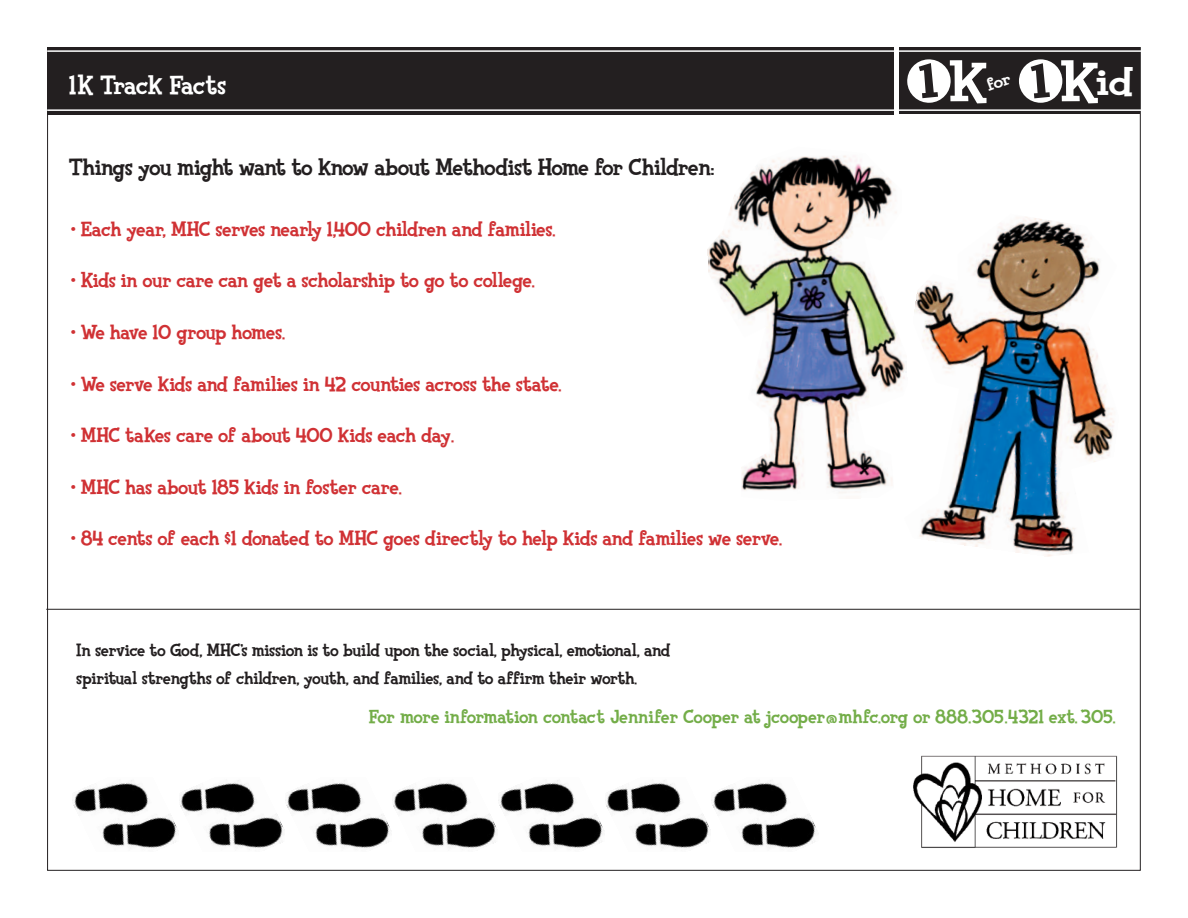
<style>
.page{position:relative;width:1188px;height:918px;background:#fff}
.page>*{position:absolute;margin:0;border:0;box-sizing:border-box;transform-origin:0 0}
.t1{font:800 56.25px "Fink";color:#fff;scale:1.17 1}
.t2{font:800 40.2px "Fink";color:#fff;scale:1.17 1}
.t3{font:800 27px "Fink";letter-spacing:-.035em;color:#fff}
.t4{font:800 24px "Fink";letter-spacing:-.035em;color:#231f20}
.t5{font:800 21px "Fink";letter-spacing:-.025em;color:#d03134}
.t6{font:800 19.5px "Fink";letter-spacing:-.01em;color:#73ad48}
.t7{font:800 18px/28.5px "Fink";letter-spacing:-.02em;color:#231f20}
.s1{font-size:30px}
.s2{font-size:22.5px}
</style>
<div class="page">
<div style="left:47px;top:47px;width:847px;height:68px;background:#231f20"></div>
<img style="left:914px;top:217px;width:200px;height:340px">
<img style="left:707px;top:155px;width:200px;height:338px">
<img style="left:913px;top:755px;width:205px;height:93px">
<img style="left:73px;top:780px;width:105px;height:68px">
<svg style="left:179px;top:780px;width:107px;height:70px"></svg>
<svg style="left:286px;top:780px;width:105px;height:68px"></svg>
<svg style="left:392px;top:780px;width:107px;height:70px"></svg>
<svg style="left:499px;top:780px;width:105px;height:68px"></svg>
<svg style="left:605px;top:780px;width:107px;height:70px"></svg>
<svg style="left:712px;top:780px;width:105px;height:68px"></svg>
<hr style="left:46px;top:609px;width:1094px;height:1px;background:#231f20">
<div style="left:900px;top:47px;width:240px;height:67px;background:#231f20"></div>
<div style="left:1019px;top:59px;width:43px;height:44px;background:#fff;border-radius:50%"></div>
<hr style="left:47px;top:50px;width:1095px;height:2px;background:#fff">
<hr style="left:47px;top:109px;width:1094px;height:2px;background:#fff">
<svg style="left:907px;top:59px;width:44px;height:44px"></svg>
<p class="t3" style="left:69px;top:77px;width:159px">1K Track Facts</p>
<p class="t4" style="left:69px;top:159px;width:647px">Things you might want to know about Methodist Home for Children:</p>
<p class="t5" style="left:71px;top:222px;width:486px"><span class="s1">•</span> Each year, MHC serves nearly 1,400 children and families.</p>
<p class="t5" style="left:71px;top:274px;width:466px"><span class="s1">•</span> Kids in our care can get a scholarship to go to college.</p>
<p class="t5" style="left:71px;top:325px;width:216px"><span class="s1">•</span> We have 10 group homes.</p>
<p class="t5" style="left:71px;top:377px;width:492px"><span class="s1">•</span> We serve kids and families in 42 counties across the state.</p>
<p class="t5" style="left:71px;top:428px;width:385px"><span class="s1">•</span> MHC takes care of about 400 kids each day.</p>
<p class="t5" style="left:71px;top:480px;width:332px"><span class="s1">•</span> MHC has about 185 kids in foster care.</p>
<p class="t5" style="left:71px;top:532px;width:713px"><span class="s1">•</span> 84 cents of each $1 donated to MHC goes directly to help kids and families we serve.</p>
<h1 class="t1" style="left:949px;top:64px;width:35px">K</h1>
<h1 class="t1" style="left:1060px;top:64px;width:35px">K</h1>
<h2 class="t2" style="left:1096px;top:68px;width:34px">id</h2>
<p class="t7" style="left:76px;top:638px;width:596px">In service to God, MHC’s mission is to build upon the social, physical, emotional, and spiritual strengths of children, youth, and families, and to affirm their worth.</p>
<p class="t6" style="left:369px;top:710px;width:748px">For more information contact Jennifer Cooper at jcooper<span class="s2">@</span>mhfc.org or 888.305.4321 ext. 305.</p>
</div>
